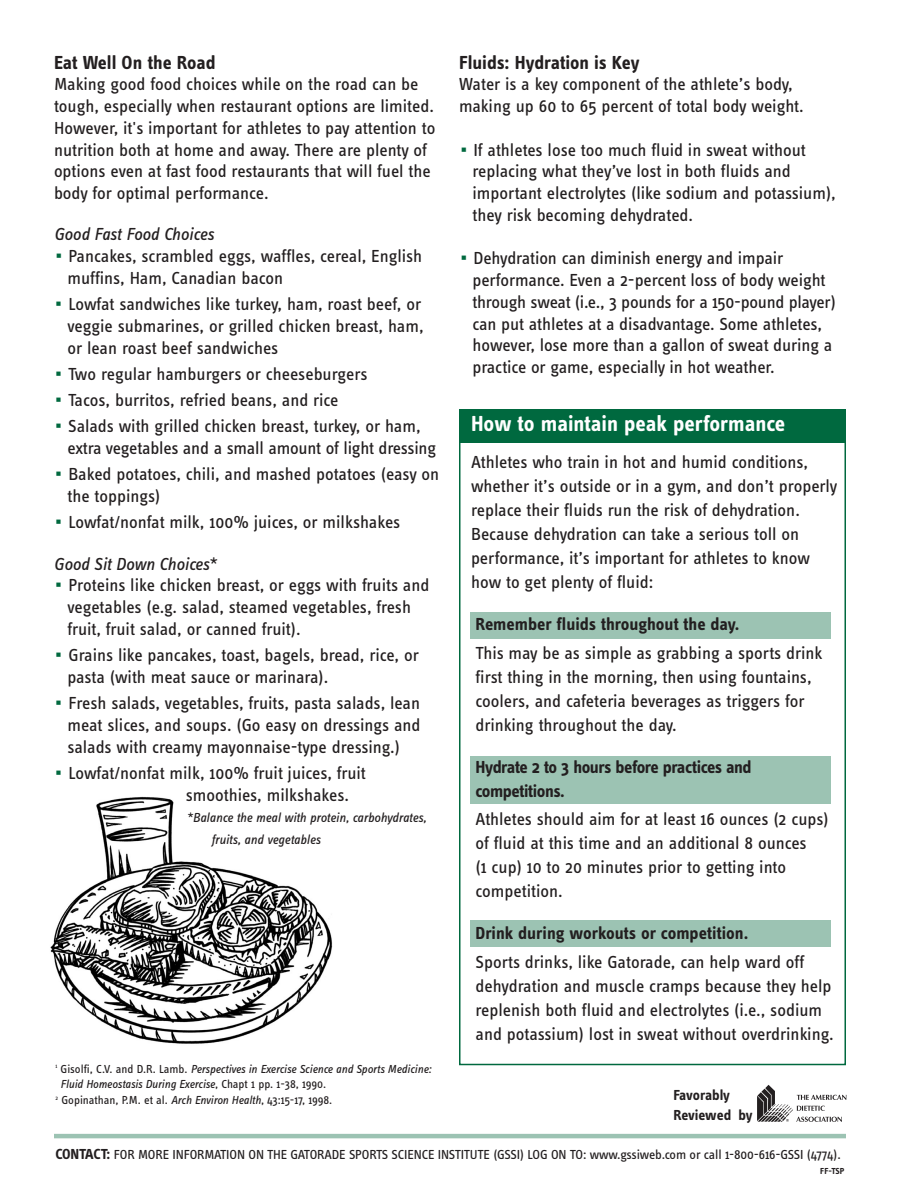
<style>
.page{position:relative;width:918px;height:1188px;background:#fff}
.page>*{position:absolute;margin:0;border:0;box-sizing:border-box;transform-origin:0 0}
.t1{font:700 22.5px "Info Text";color:#fff}
.t2{font:700 19.5px "Info Text";color:#231f20}
.t3{font:18px/21.8px "Info Text";color:#231f20}
.t4{font:700 18px/24px "Info Text";letter-spacing:-.015em;color:#231f20}
.t5{font:italic 18px "Info Text";color:#231f20}
.t6{font:700 15px/19.5px "Info Text";letter-spacing:-.005em;color:#231f20}
.t7{font:13.5px "Info Text";letter-spacing:-.01em;color:#231f20}
.t8{font:italic 13.5px/21.8px "Info Text";color:#231f20}
.t9{font:italic 12px "Info Text";letter-spacing:-.005em;color:#231f20}
.t10{font:12px "Info Text";color:#231f20}
.t11{font:700 9px "Info Text";color:#231f20}
.s1{font-style:italic}
.s2{font-style:normal}
.s3{font-weight:700;font-size:15px}
</style>
<div class="page">
<hr style="left:54px;top:1134px;width:792px;height:4px;background:#9cc3b3">
<img style="left:50px;top:796px;width:283px;height:248px">
<div style="left:459px;top:410px;width:387px;height:33px;background:#00693f"></div>
<div style="left:471px;top:612px;width:360px;height:26px;background:#9cc3b3"></div>
<div style="left:471px;top:756px;width:360px;height:48px;background:#9cc3b3"></div>
<div style="left:471px;top:920px;width:360px;height:26px;background:#9cc3b3"></div>
<div style="left:459px;top:411px;width:387px;height:654px;border:2px solid #00693f"></div>
<svg style="left:757px;top:1085px;width:89px;height:37px"></svg>
<p class="t2" style="left:54px;top:54px;width:163px">Eat Well On the Road</p>
<p class="t3" style="left:54px;top:75px;width:383px">Making good food choices while on the road can be tough, especially when restaurant options are limited.<br>However, it's important for athletes to pay attention to nutrition both at home and away. There are plenty of options even at fast food restaurants that will fuel the body for optimal performance.</p>
<p class="t5" style="left:54px;top:228px;width:161px">Good Fast Food Choices</p>
<p class="t3" style="left:67px;top:247px;width:356px">Pancakes, scrambled eggs, waffles, cereal, English muffins, Ham, Canadian bacon</p>
<p class="t3" style="left:67px;top:295px;width:358px">Lowfat sandwiches like turkey, ham, roast beef, or veggie submarines, or grilled chicken breast, ham, or lean roast beef sandwiches</p>
<p class="t3" style="left:68px;top:363px;width:354px;line-height:26.2px">Two regular hamburgers or cheeseburgers<br>Tacos, burritos, refried beans, and rice<br>Salads with grilled chicken breast, turkey, or ham,</p>
<p class="t3" style="left:67px;top:437px;width:373px;line-height:26.2px">extra vegetables and a small amount of light dressing<br>Baked potatoes, chili, and mashed potatoes (easy on</p>
<p class="t3" style="left:67px;top:485px;width:334px;line-height:26.2px">the toppings)<br>Lowfat/nonfat milk, 100% juices, or milkshakes</p>
<p class="t3" style="left:67px;top:554px;width:364px;text-indent:-13px"><span class="s1">Good Sit Down Choices</span>*<br>Proteins like chicken breast, or eggs with fruits and vegetables (e.g. salad, steamed vegetables, fresh fruit, fruit salad, or canned fruit).</p>
<p class="t3" style="left:67px;top:646px;width:353px">Grains like pancakes, toast, bagels, bread, rice, or pasta (with meat sauce or marinara).</p>
<p class="t3" style="left:67px;top:694px;width:355px;text-align:justify">Fresh salads, vegetables, fruits, pasta salads, lean meat slices, and soups. (Go easy on dressings and salads with creamy mayonnaise-type dressing.)</p>
<p class="t3" style="left:186px;top:764px;width:182px;text-indent:-117px">Lowfat/nonfat milk, 100% fruit juices, fruit smoothies, milkshakes.</p>
<p class="t8" style="left:212px;top:808px;width:217px;text-indent:-25px">*Balance the meal with protein, carbohydrates, fruits, and vegetables</p>
<p class="t9" style="left:56px;top:1064px;width:377px"><sup>1</sup> <span class="s2">Gisolfi, C.V. and D.R. Lamb.</span> Perspectives in Exercise Science and Sports Medicine:</p>
<p class="t9" style="left:61px;top:1080px;width:267px">Fluid Homeostasis During Exercise<span class="s2">, Chapt 1 pp. 1-38, 1990.</span></p>
<p class="t10" style="left:56px;top:1096px;width:278px"><sup>2</sup> Gopinathan, P.M. et al. <span class="s1">Arch Environ Health</span>, 43:15-17, 1998.</p>
<p class="t2" style="left:459px;top:54px;width:182px">Fluids: Hydration is Key</p>
<p class="t3" style="left:459px;top:75px;width:346px">Water is a key component of the athlete’s body, making up 60 to 65 percent of total body weight.</p>
<p class="t3" style="left:472px;top:141px;width:365px">If athletes lose too much fluid in sweat without replacing what they’ve lost in both fluids and important electrolytes (like sodium and potassium), they risk becoming dehydrated.</p>
<p class="t3" style="left:472px;top:249px;width:365px">Dehydration can diminish energy and impair performance. Even a 2-percent loss of body weight through sweat (i.e., 3 pounds for a 150-pound player) can put athletes at a disadvantage. Some athletes, however, lose more than a gallon of sweat during a practice or game, especially in hot weather.</p>
<p class="t1" style="left:471px;top:414px;width:316px">How to maintain peak performance</p>
<p class="t3" style="left:471px;top:452px;width:368px;line-height:24px">Athletes who train in hot and humid conditions, whether it’s outside or in a gym, and don’t properly replace their fluids run the risk of dehydration.<br>Because dehydration can take a serious toll on performance, it’s important for athletes to know how to get plenty of fluid:</p>
<p class="t4" style="left:476px;top:614px;width:266px">Remember fluids throughout the day.</p>
<p class="t3" style="left:476px;top:643px;width:349px;line-height:24px">This may be as simple as grabbing a sports drink first thing in the morning, then using fountains, coolers, and cafeteria beverages as triggers for drinking throughout the day.</p>
<p class="t4" style="left:476px;top:756px;width:278px">Hydrate 2 to 3 hours before practices and competitions.</p>
<p class="t3" style="left:476px;top:809px;width:355px;line-height:24px">Athletes should aim for at least 16 ounces (2 cups) of fluid at this time and an additional 8 ounces<br>(1 cup) 10 to 20 minutes prior to getting into competition.</p>
<p class="t4" style="left:476px;top:923px;width:274px">Drink during workouts or competition.</p>
<p class="t3" style="left:476px;top:952px;width:360px;line-height:24px">Sports drinks, like Gatorade, can help ward off dehydration and muscle cramps because they help replenish both fluid and electrolytes (i.e., sodium and potassium) lost in sweat without overdrinking.</p>
<p class="t6" style="left:674px;top:1087px;width:81px">Favorably<br>Reviewed by</p>
<p class="t7" style="left:56px;top:1149px;width:787px"><span class="s3">CONTACT:</span> FOR MORE INFORMATION ON THE GATORADE SPORTS SCIENCE INSTITUTE (GSSI) LOG ON TO: www.gssiweb.com or call 1-800-616-GSSI (4774).</p>
<p class="t11" style="left:820px;top:1167px;width:26px">FF-TSP</p>
</div>
